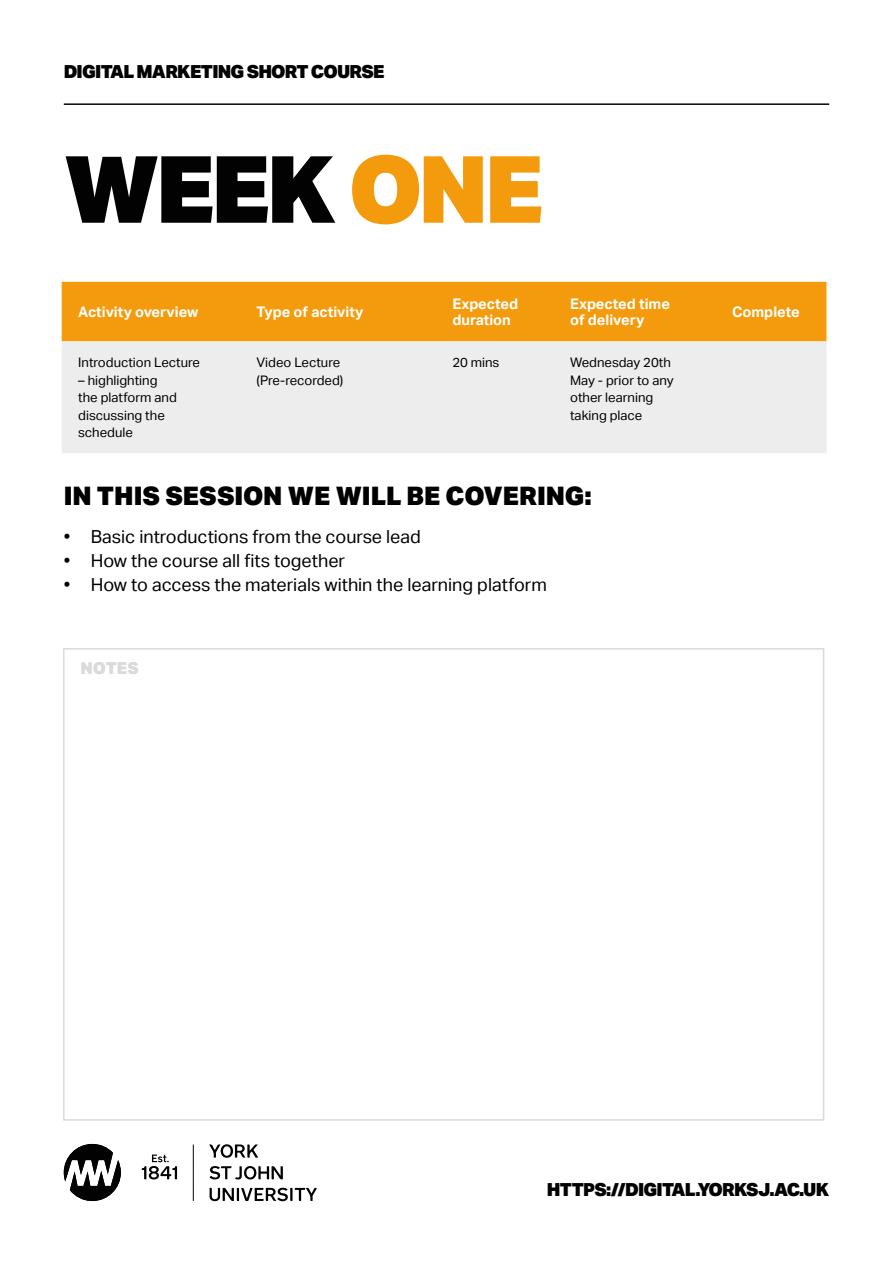
<style>
.page{position:relative;width:893px;height:1263px;background:#fff}
.page>*{position:absolute;margin:0;border:0;box-sizing:border-box;transform-origin:0 0}
.t1{font:900 93px "Aktiv Grotesk";letter-spacing:-.04em;color:#020203}
.t2{font:900 25.5px "Aktiv Grotesk";color:#000}
.t3{font:18px "Aktiv Grotesk";color:#000}
.t4{font:900 18px "Aktiv Grotesk";letter-spacing:-.04em;color:#020203}
.t5{font:900 16.5px "Aktiv Grotesk";letter-spacing:-.005em;color:#dadada}
.t6{font:700 14.55px/16px "Aktiv Grotesk";color:#fff}
.t7{font:13.2px/17.5px "Aktiv Grotesk";color:#000}
.s1{color:#f49b0d}
</style>
<div class="page">
<svg style="left:64px;top:1144px;width:57px;height:57px"></svg>
<svg style="left:193px;top:1144px;width:1px;height:57px"></svg>
<svg style="left:209px;top:1144px;width:49px;height:14px"></svg>
<svg style="left:209px;top:1166px;width:74px;height:14px"></svg>
<svg style="left:210px;top:1187px;width:107px;height:14px"></svg>
<svg style="left:142px;top:1154px;width:35px;height:26px"></svg>
<hr style="left:64px;top:103px;width:765px;height:2px;background:#020203">
<div style="left:62px;top:282px;width:764px;height:59px;background:#f49b0d"></div>
<div style="left:62px;top:341px;width:764px;height:112px;background:#ededed"></div>
<div style="left:63px;top:648px;width:761px;height:472px;border:2px solid #dadada"></div>
<h3 class="t4" style="left:64px;top:60px;width:322px">DIGITAL MARKETING SHORT COURSE</h3>
<h1 class="t1" style="left:64px;top:129px;width:481px">WEEK <span class="s1">ONE</span></h1>
<p class="t6" style="left:78px;top:304px;width:122px">Activity overview</p>
<p class="t6" style="left:257px;top:304px;width:108px">Type of activity</p>
<p class="t6" style="left:452px;top:296px;width:67px">Expected duration</p>
<p class="t6" style="left:570px;top:296px;width:101px">Expected time of delivery</p>
<p class="t6" style="left:732px;top:304px;width:69px">Complete</p>
<p class="t7" style="left:78px;top:354px;width:123px">Introduction Lecture</p>
<p class="t7" style="left:78px;top:371px;width:100px">– highlighting the platform and discussing the schedule</p>
<p class="t7" style="left:257px;top:354px;width:88px">Video Lecture (Pre-recorded)</p>
<p class="t7" style="left:452px;top:354px;width:49px">20 mins</p>
<p class="t7" style="left:570px;top:354px;width:105px">Wednesday 20th<br>May - prior to any other learning taking place</p>
<h2 class="t2" style="left:64px;top:480px;width:530px">IN THIS SESSION WE WILL BE COVERING:</h2>
<h3 class="t3" style="left:64px;top:526px;width:359px">• Basic introductions from the course lead</h3>
<h3 class="t3" style="left:64px;top:550px;width:283px">• How the course all fits together</h3>
<h3 class="t3" style="left:64px;top:574px;width:485px">• How to access the materials within the learning platform</h3>
<p class="t5" style="left:81px;top:657px;width:60px">NOTES</p>
<h3 class="t4" style="left:547px;top:1178px;width:284px">HTTPS://DIGITAL.YORKSJ.AC.UK</h3>
</div>
